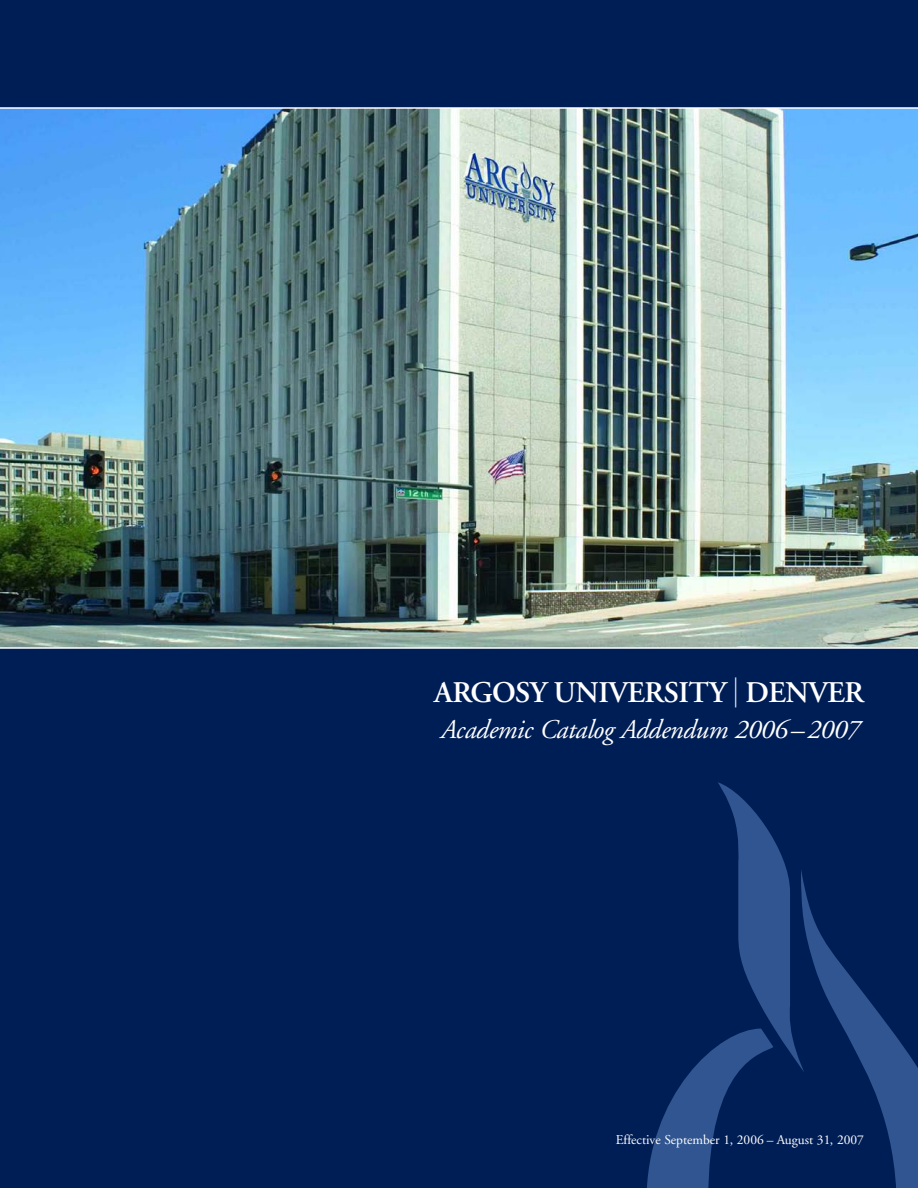
<style>
.page{position:relative;width:918px;height:1188px;background:#001e56}
.page>*{position:absolute;margin:0;border:0;box-sizing:border-box;transform-origin:0 0}
.t1{font:600 30px "Adobe Garamond";letter-spacing:-.015em;color:#fff}
.t2{font:italic 27px "Adobe Garamond";letter-spacing:-.015em;color:#fff}
.t3{font:13.5px "Adobe Garamond";color:#fff}
.s1{font-family:"Helvetica Neue";font-weight:400}
</style>
<div class="page">
<img style="left:0;top:109px;width:918px;height:538px">
<svg style="left:718px;top:782px;width:68px;height:87px"></svg>
<svg style="left:647px;top:869px;width:271px;height:319px"></svg>
<hr style="left:0;top:107px;width:918px;height:2px;background:#fff">
<hr style="left:0;top:647px;width:918px;height:2px;background:#fff">
<h1 class="t1" style="left:434px;top:680px;width:432px">ARGOSY UNIVERSITY <span class="s1">|</span> DENVER</h1>
<h2 class="t2" style="left:441px;top:719px;width:421px">Academic Catalog Addendum 2006–2007</h2>
<p class="t3" style="left:616px;top:1134px;width:250px">Effective September 1, 2006 – August 31, 2007</p>
</div>
